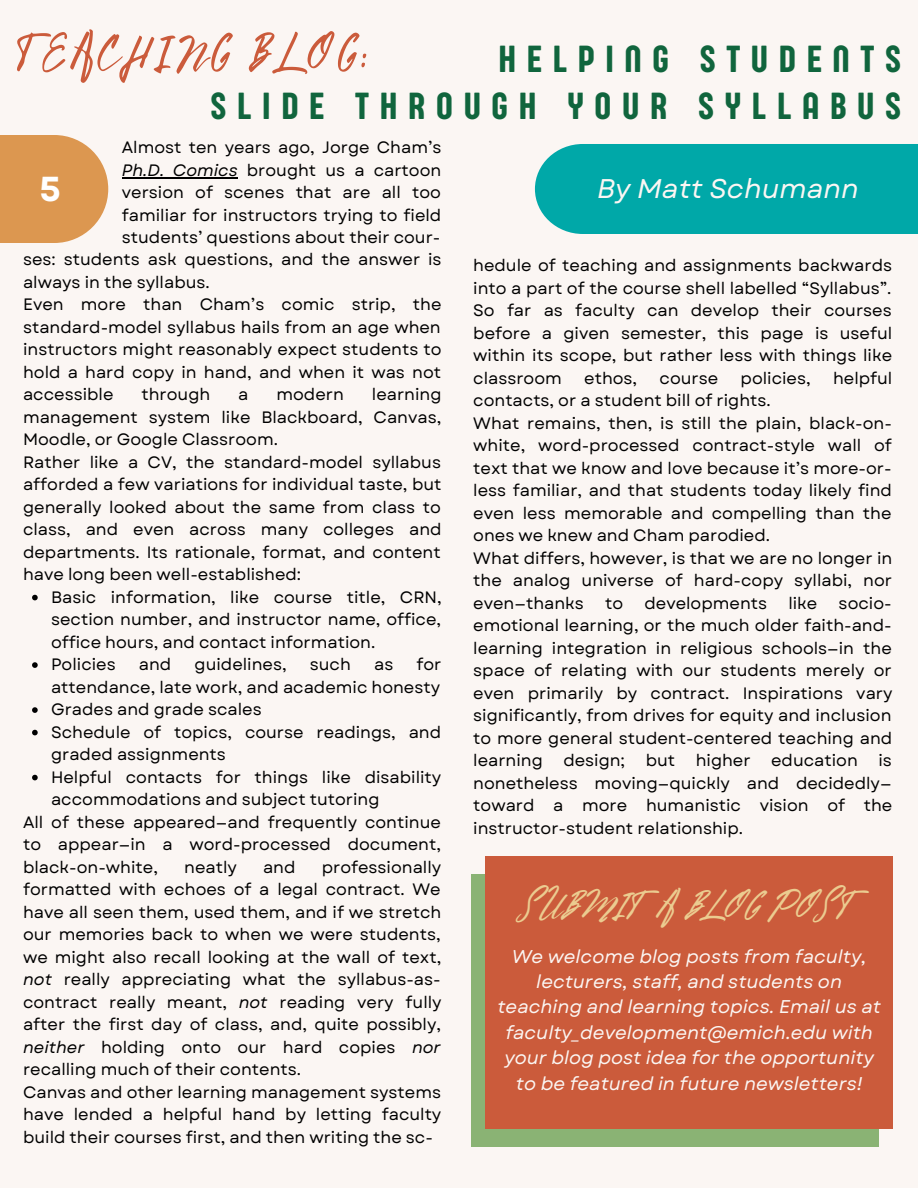
<style>
.page{position:relative;width:918px;height:1188px;background:#fbf6f3}
.page>*{position:absolute;margin:0;border:0;box-sizing:border-box;transform-origin:0 0}
.t1{font:51px "Bright Sunshine";letter-spacing:.07em;color:#cb5b3b}
.t2{font:39px "Sugo Pro Display";letter-spacing:.29em;color:#10653d}
.t3{font:italic 38.4px "Bright Sunshine";color:#ebcc90}
.t4{font:700 34.65px "Garet";color:#fff}
.t5{font:italic 27px "Garet";color:#fbf6f3}
.t6{font:italic 18.45px/25.3px "Garet";color:#fbf6f3;text-align:center}
.t7{font:16.5px/22.5px "Garet";color:#000}
.s1{font-style:italic}
</style>
<div class="page">
<svg style="left:0;top:135px;width:108px;height:108px;background:#dfa060"></svg>
<div style="left:535px;top:144px;width:383px;height:90px;background:#00a8a8"></div>
<hr style="left:122px;top:177px;width:116px;height:1px;background:#000">
<svg style="left:32px;top:595px;width:6px;height:5px"></svg>
<svg style="left:32px;top:662px;width:6px;height:6px"></svg>
<svg style="left:32px;top:707px;width:6px;height:6px"></svg>
<svg style="left:32px;top:730px;width:6px;height:5px"></svg>
<svg style="left:32px;top:775px;width:6px;height:5px"></svg>
<div style="left:472px;top:875px;width:407px;height:272px;background:#8ab374"></div>
<div style="left:486px;top:857px;width:407px;height:272px;background:#cb5b3b"></div>
<h1 class="t1" style="left:17px;top:13px;width:353px">TEACHING BLOG:</h1>
<h2 class="t2" style="left:499px;top:37px;width:403px">HELPING STUDENTS</h2>
<h3 class="t4" style="left:39px;top:164px;width:23px">5</h3>
<h2 class="t2" style="left:211px;top:83px;width:691px">SLIDE THROUGH YOUR SYLLABUS</h2>
<p class="t7" style="left:122px;top:136px;width:321px;text-align:justify">Almost ten years ago, Jorge Cham’s <span class="s1">Ph.D. Comics</span> brought us a cartoon version of scenes that are all too familiar for instructors trying to field students’ questions about their cour-</p>
<h3 class="t5" style="left:597px;top:170px;width:263px">By Matt Schumann</h3>
<p class="t7" style="left:23px;top:248px;width:420px">ses: students ask questions, and the answer is always in the syllabus.<br>Even more than Cham’s comic strip, the standard-model syllabus hails from an age when instructors might reasonably expect students to hold a hard copy in hand, and when it was not accessible</p>
<p class="t7" style="left:23px;top:383px;width:420px;text-indent:349px">learning management system like Blackboard, Canvas, Moodle, or Google Classroom.<br>Rather like a CV, the standard-model syllabus afforded a few variations for individual taste, but generally looked about the same from class to class, and even across many colleges and departments. Its rationale, format, and content have long been well-established:</p>
<p class="t7" style="left:141px;top:383px;width:70px">through</p>
<p class="t7" style="left:238px;top:383px;width:12px">a</p>
<p class="t7" style="left:277px;top:383px;width:69px">modern</p>
<p class="t7" style="left:51px;top:586px;width:392px">Basic information, like course title, CRN, section number, and instructor name, office, office hours, and contact information.<br>Policies</p>
<p class="t7" style="left:51px;top:653px;width:392px;text-indent:365px">for attendance, late work, and academic honesty<br>Grades and grade scales<br>Schedule of topics, course readings, and graded assignments<br>Helpful contacts for things like disability accommodations and subject tutoring</p>
<p class="t7" style="left:139px;top:653px;width:34px">and</p>
<p class="t7" style="left:195px;top:653px;width:94px">guidelines,</p>
<p class="t7" style="left:310px;top:653px;width:43px">such</p>
<p class="t7" style="left:374px;top:653px;width:21px">as</p>
<p class="t7" style="left:23px;top:811px;width:419px;text-align:justify">All of these appeared—and frequently continue to appear—in a word-processed document, black-on-white,</p>
<p class="t7" style="left:23px;top:856px;width:420px;text-indent:299px">professionally formatted with echoes of a legal contract. We have all seen them, used them, and if we stretch our memories back to when we were students, we might also recall looking at the wall of text, <span class="s1">not</span> really appreciating what the syllabus-as&shy;contract really meant, <span class="s1">not</span> reading very fully after the first day of class, and, quite possibly, <span class="s1">neither</span> holding onto our hard copies <span class="s1">nor </span>recalling much of their contents.<br>Canvas and other learning management systems have lended a helpful hand by letting faculty build their courses first, and then writing the sc-</p>
<p class="t7" style="left:184px;top:856px;width:54px">neatly</p>
<p class="t7" style="left:263px;top:856px;width:34px">and</p>
<p class="t7" style="left:473px;top:255px;width:421px;text-align:justify">hedule of teaching and assignments backwards into a part of the course shell labelled “Syllabus”.<br>So far as faculty can develop their courses before a given semester, this page is useful within its scope, but rather less with things like classroom</p>
<p class="t7" style="left:584px;top:367px;width:55px">ethos,</p>
<p class="t7" style="left:660px;top:367px;width:60px">course</p>
<p class="t7" style="left:741px;top:367px;width:72px">policies,</p>
<p class="t7" style="left:833px;top:367px;width:61px">helpful</p>
<p class="t7" style="left:473px;top:390px;width:421px">contacts, or a student bill of rights.<br>What remains, then, is still the plain, black-on&shy;white, word-processed contract-style wall of text that we know and love because it’s more-or&shy;less familiar, and that students today likely find even less memorable and compelling than the ones we knew and Cham parodied.<br>What differs, however, is that we are no longer in the analog universe of hard-copy syllabi, nor even—thanks</p>
<p class="t7" style="left:605px;top:592px;width:20px">to</p>
<p class="t7" style="left:644px;top:592px;width:124px">developments</p>
<p class="t7" style="left:788px;top:592px;width:31px">like</p>
<p class="t7" style="left:473px;top:592px;width:421px;text-align:justify;text-indent:365px">socio&shy;emotional learning, or the much older faith-and&shy;learning integration in religious schools—in the space of relating with our students merely or even primarily by contract. Inspirations vary significantly, from drives for equity and inclusion to more general student-centered teaching and learning design; but higher education is nonetheless moving—quickly and decidedly— toward a more humanistic vision of the instructor-student relationship.</p>
<h3 class="t3" style="left:522px;top:877px;width:336px">SUBMIT A BLOG POST</h3>
<p class="t6" style="left:497px;top:944px;width:385px">We welcome blog posts from faculty, lecturers, staff, and students on teaching and learning topics. Email us at faculty_development@emich.edu with your blog post idea for the opportunity to be featured in future newsletters!</p>
</div>
